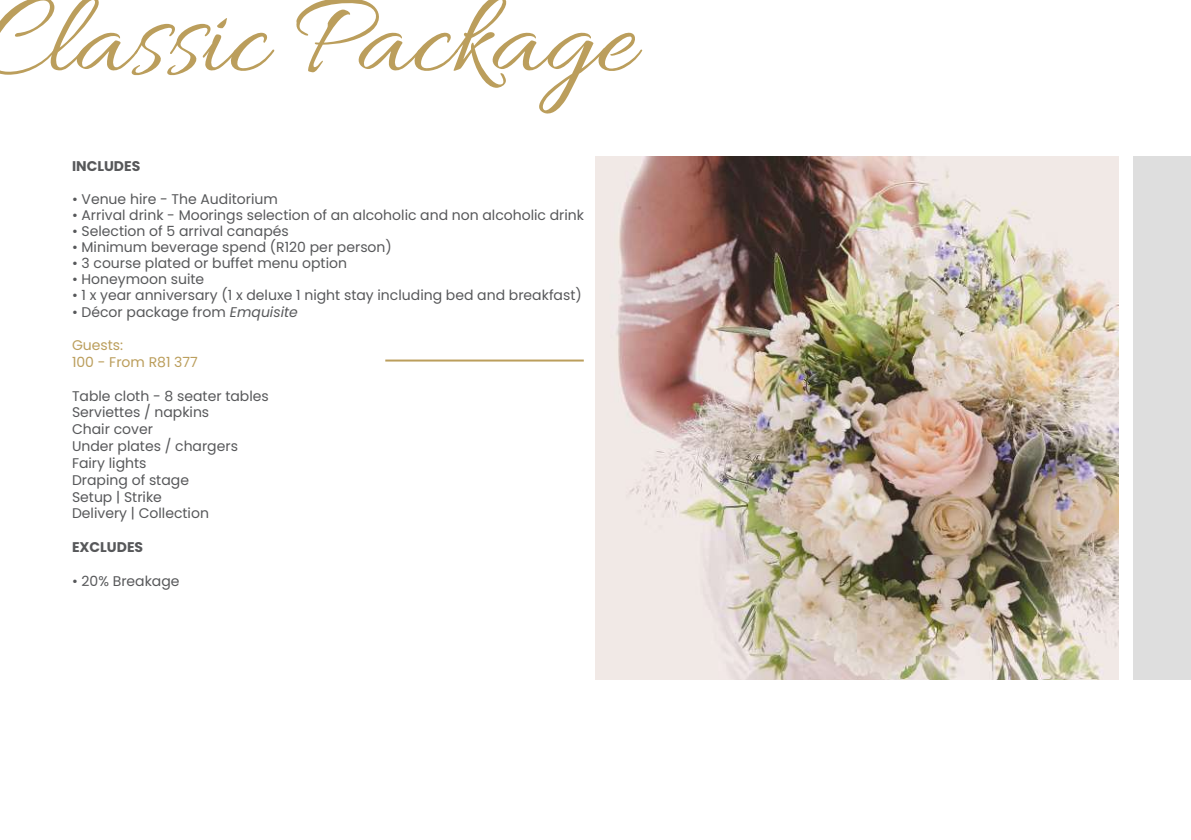
<style>
.page{position:relative;width:1191px;height:840px;background:#fff}
.page>*{position:absolute;margin:0;border:0;box-sizing:border-box;transform-origin:0 0}
.t1{font:120px "Allura";color:#bb9e5c}
.t2{font:14px/16.8px "Poppins";color:#57585a}
.t3{font:14px/16.8px "Poppins";color:#bb9e5c}
.t4{font:700 14px "Poppins";color:#57585a}
.s1{font-style:italic}
</style>
<div class="page">
<img style="left:595px;top:156px;width:524px;height:523px">
<div style="left:1133px;top:156px;width:58px;height:523px;background:#dedede"></div>
<hr style="left:385px;top:359px;width:199px;height:2px;background:#bb9e5c">
<h1 class="t1" style="left:-17px;top:-28px;width:653px">Classic Package</h1>
<p class="t4" style="left:72px;top:158px;width:70px">INCLUDES</p>
<p class="t2" style="left:72px;top:190px;width:207px">• Venue hire - The Auditorium</p>
<p class="t2" style="left:72px;top:206px;width:513px">• Arrival drink - Moorings selection of an alcoholic and non alcoholic drink</p>
<p class="t2" style="left:72px;top:222px;width:218px">• Selection of 5 arrival canapés</p>
<p class="t2" style="left:72px;top:238px;width:321px">• Minimum beverage spend (R120 per person)</p>
<p class="t2" style="left:72px;top:254px;width:276px">• 3 course plated or buffet menu option</p>
<p class="t2" style="left:72px;top:270px;width:134px">• Honeymoon suite</p>
<p class="t2" style="left:72px;top:286px;width:511px">• 1 x year anniversary (1 x deluxe 1 night stay including bed and breakfast)</p>
<p class="t2" style="left:72px;top:303px;width:227px">• Décor package from <span class="s1">Emquisite</span></p>
<p class="t3" style="left:72px;top:337px;width:127px">Guests:<br>100 - From R81 377</p>
<p class="t2" style="left:72px;top:387px;width:198px">Table cloth - 8 seater tables<br>Serviettes / napkins<br>Chair cover<br>Under plates / chargers<br>Fairy lights<br>Draping of stage<br>Setup | Strike<br>Delivery | Collection</p>
<p class="t4" style="left:72px;top:538px;width:73px">EXCLUDES</p>
<p class="t2" style="left:72px;top:572px;width:109px">• 20% Breakage</p>
</div>
